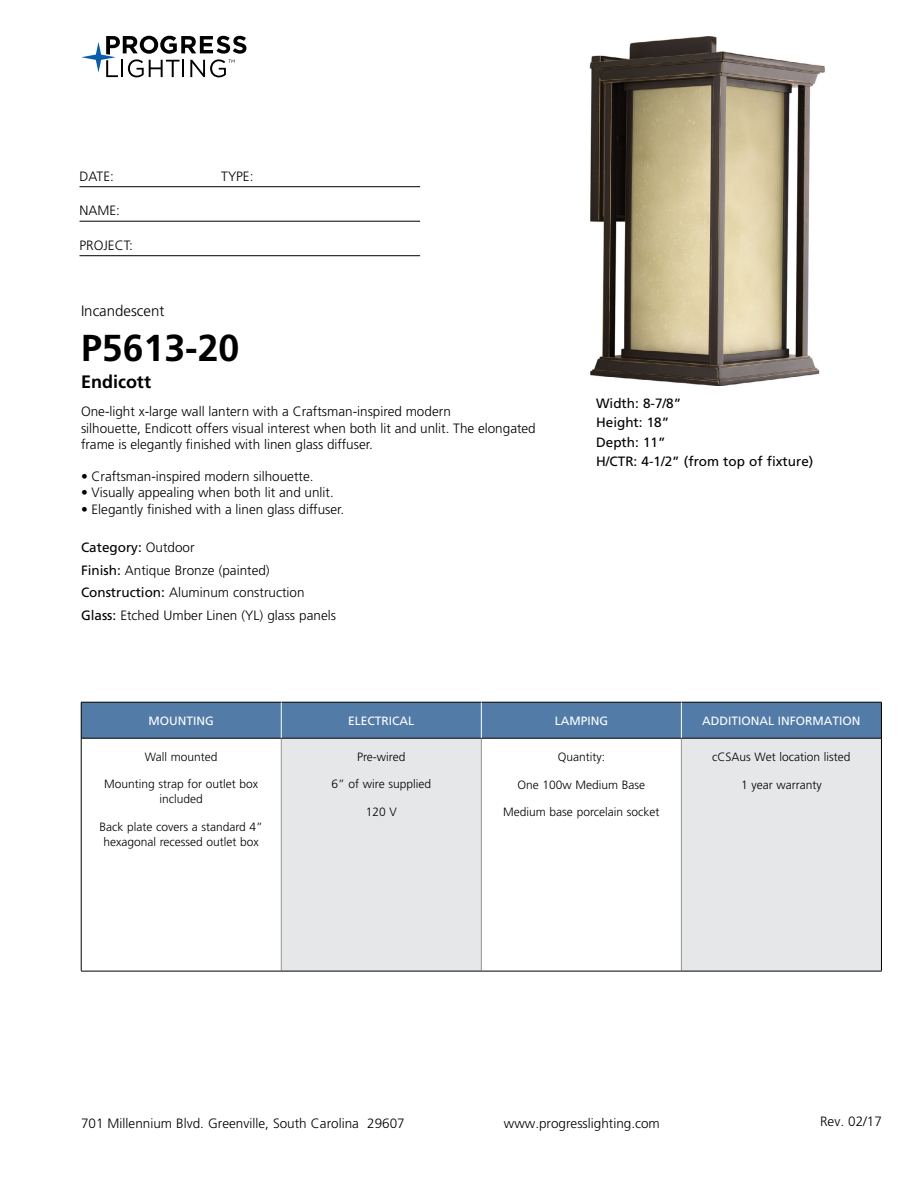
<style>
.page{position:relative;width:918px;height:1188px;background:#fff}
.page>*{position:absolute;margin:0;border:0;box-sizing:border-box;transform-origin:0 0}
.t1{font:700 37.5px "Frutiger LT Std";color:#000}
.t2{font:700 18px "Frutiger LT Std";color:#000}
.t3{font:300 15px "Frutiger LT Std";color:#000}
.t4{font:300 13.5px/22.5px "Frutiger LT Std";color:#000}
.t5{font:13.5px/19.5px "Frutiger LT Std";color:#000}
.t6{font:300 12px/15px "Frutiger LT Std";color:#000;text-align:center}
.t7{font:12px "Frutiger LT Std";color:#fff}
.s1{font-weight:400}
</style>
<div class="page">
<svg style="left:81px;top:36px;width:165px;height:41px"></svg>
<hr style="left:80px;top:186px;width:340px;height:1px;background:#000">
<hr style="left:80px;top:221px;width:340px;height:1px;background:#000">
<hr style="left:80px;top:255px;width:340px;height:1px;background:#000">
<div style="left:82px;top:703px;width:799px;height:35px;background:#527ba8"></div>
<div style="left:281px;top:738px;width:200px;height:233px;background:#e6e7e8"></div>
<div style="left:681px;top:738px;width:200px;height:233px;background:#e6e7e8"></div>
<hr style="left:281px;top:739px;width:1px;height:232px;background:#939598">
<hr style="left:481px;top:739px;width:1px;height:232px;background:#939598">
<hr style="left:681px;top:739px;width:1px;height:232px;background:#939598">
<hr style="left:81px;top:738px;width:200px;height:1px;background:#000">
<hr style="left:281px;top:738px;width:200px;height:1px;background:#000">
<hr style="left:481px;top:738px;width:200px;height:1px;background:#000">
<hr style="left:681px;top:738px;width:200px;height:1px;background:#000">
<hr style="left:81px;top:971px;width:200px;height:1px;background:#000">
<hr style="left:281px;top:971px;width:200px;height:1px;background:#000">
<hr style="left:481px;top:971px;width:200px;height:1px;background:#000">
<hr style="left:681px;top:971px;width:201px;height:1px;background:#000">
<hr style="left:81px;top:702px;width:200px;height:1px;background:#000">
<hr style="left:81px;top:702px;width:1px;height:36px;background:#000">
<hr style="left:281px;top:702px;width:200px;height:1px;background:#000">
<hr style="left:481px;top:702px;width:200px;height:1px;background:#000">
<hr style="left:681px;top:702px;width:201px;height:1px;background:#000">
<hr style="left:881px;top:702px;width:1px;height:36px;background:#000">
<hr style="left:81px;top:738px;width:1px;height:233px;background:#000">
<hr style="left:881px;top:738px;width:1px;height:233px;background:#000">
<hr style="left:281px;top:702px;width:1px;height:36px;background:#fff">
<hr style="left:681px;top:702px;width:1px;height:36px;background:#fff">
<hr style="left:481px;top:702px;width:1px;height:36px;background:#fff">
<img style="left:589px;top:36px;width:237px;height:349px">
<p class="t4" style="left:80px;top:165px;width:36px">DATE:</p>
<p class="t4" style="left:221px;top:165px;width:34px">TYPE:</p>
<p class="t4" style="left:80px;top:200px;width:42px">NAME:</p>
<p class="t4" style="left:80px;top:234px;width:55px">PROJECT:</p>
<p class="t3" style="left:81px;top:302px;width:85px">Incandescent</p>
<h1 class="t1" style="left:81px;top:326px;width:160px">P5613-20</h1>
<h2 class="t2" style="left:81px;top:371px;width:72px">Endicott</h2>
<p class="t4" style="left:81px;top:404px;width:456px;line-height:16.2px">One-light x-large wall lantern with a Craftsman-inspired modern<br>silhouette, Endicott offers visual interest when both lit and unlit. The elongated frame is elegantly finished with linen glass diffuser.</p>
<p class="t4" style="left:81px;top:465px;width:234px">• Craftsman-inspired modern silhouette.</p>
<p class="t4" style="left:81px;top:482px;width:254px">• Visually appealing when both lit and unlit.</p>
<p class="t4" style="left:81px;top:498px;width:265px">• Elegantly finished with a linen glass diffuser.</p>
<p class="t4" style="left:81px;top:537px;width:257px"><span class="s1">Category:</span> Outdoor<br><span class="s1">Finish:</span> Antique Bronze (painted)<br><span class="s1">Construction:</span> Aluminum construction <span class="s1">Glass:</span> Etched Umber Linen (YL) glass panels</p>
<p class="t5" style="left:596px;top:393px;width:219px">Width: 8-7/8”<br>Height: 18”<br>Depth: 11”<br>H/CTR: 4-1/2” (from top of fixture)</p>
<p class="t7" style="left:149px;top:714px;width:67px">MOUNTING</p>
<p class="t7" style="left:348px;top:714px;width:68px">ELECTRICAL</p>
<p class="t7" style="left:555px;top:714px;width:55px">LAMPING</p>
<p class="t7" style="left:702px;top:714px;width:160px">ADDITIONAL INFORMATION</p>
<p class="t6" style="left:145px;top:749px;width:74px">Wall mounted</p>
<p class="t6" style="left:104px;top:777px;width:156px">Mounting strap for outlet box included</p>
<p class="t6" style="left:100px;top:820px;width:165px">Back plate covers a standard 4” hexagonal recessed outlet box</p>
<p class="t6" style="left:357px;top:749px;width:50px">Pre-wired</p>
<p class="t6" style="left:332px;top:777px;width:101px">6” of wire supplied</p>
<p class="t6" style="left:366px;top:805px;width:33px">120 V</p>
<p class="t6" style="left:712px;top:749px;width:140px">cCSAus Wet location listed</p>
<p class="t6" style="left:741px;top:777px;width:82px">1 year warranty</p>
<p class="t6" style="left:558px;top:749px;width:49px">Quantity:</p>
<p class="t6" style="left:518px;top:777px;width:129px">One 100w Medium Base</p>
<p class="t6" style="left:503px;top:805px;width:158px">Medium base porcelain socket</p>
<p class="t4" style="left:81px;top:1112px;width:325px">701 Millennium Blvd. Greenville, South Carolina 29607</p>
<p class="t4" style="left:504px;top:1112px;width:158px">www.progresslighting.com</p>
<p class="t4" style="left:820px;top:1110px;width:63px">Rev. 02/17</p>
</div>
